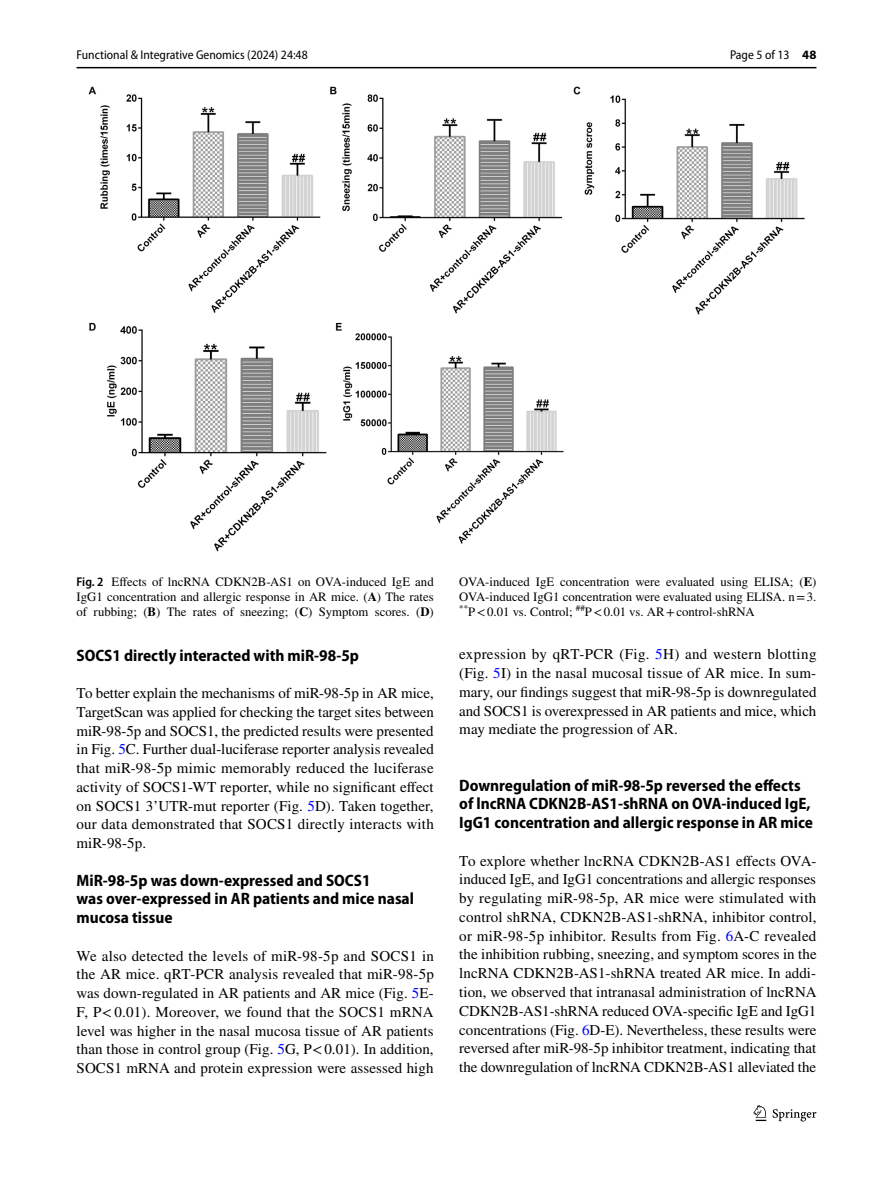
<style>
.page{position:relative;width:893px;height:1187px;background:#fff}
.page>*{position:absolute;margin:0;border:0;box-sizing:border-box;transform-origin:0 0}
.t1{font:700 semi-condensed 16.5px/18.8px "Myriad Pro";color:#000}
.t2{font:15px/18.8px "STIX";letter-spacing:.005em;color:#000;text-align:justify}
.t3{font:12.75px/15px "STIX";color:#000;text-align:justify}
.t4{font:semi-condensed 12.75px "Myriad Pro";color:#000}
.s1{font-weight:700;font-stretch:normal}
.s2{font-family:"Myriad Pro";font-weight:600;font-stretch:semi-condensed}
.s3{font-weight:700}
.s4{color:#00f}
</style>
<div class="page">
<hr style="left:77px;top:67px;width:739px;height:1px;background:#000">
<svg style="left:753px;top:1105px;width:13px;height:15px"></svg>
<svg style="left:773px;top:1109px;width:43px;height:12px"></svg>
<img style="left:89px;top:87px;width:715px;height:464px">
<p class="t4" style="left:77px;top:48px;width:233px">Functional &amp; Integrative Genomics (2024) 24:48</p>
<p class="t4" style="left:730px;top:48px;width:88px">Page 5 of 13 <span class="s1">48</span></p>
<p class="t3" style="left:77px;top:575px;width:359px"><span class="s2">Fig. 2</span> Effects of lncRNA CDKN2B-AS1 on OVA-induced IgE and IgG1 concentration and allergic response in AR mice. (<span class="s3">A</span>) The rates of rubbing; (<span class="s3">B</span>) The rates of sneezing; (<span class="s3">C</span>) Symptom scores. (<span class="s3">D</span>)</p>
<p class="t3" style="left:459px;top:575px;width:359px">OVA-induced IgE concentration were evaluated using ELISA; (<span class="s3">E</span>)<br>OVA-induced IgG1 concentration were evaluated using ELISA. n=3. <sup>**</sup>P&lt;0.01 vs. Control; <sup>##</sup>P&lt;0.01 vs. AR+control-shRNA</p>
<p class="t1" style="left:77px;top:645px;width:284px">SOCS1 directly interacted with miR‑98‑5p</p>
<p class="t2" style="left:77px;top:684px;width:359px">To better explain the mechanisms of miR-98-5p in AR mice, TargetScan was applied for checking the target sites between miR-98-5p and SOCS1, the predicted results were presented in Fig. <span class="s4">5</span>C. Further dual-luciferase reporter analysis revealed that miR-98-5p mimic memorably reduced the luciferase activity of SOCS1-WT reporter, while no significant effect on SOCS1 3’UTR-mut reporter (Fig. <span class="s4">5</span>D). Taken together, our data demonstrated that SOCS1 directly interacts with miR-98-5p.</p>
<p class="t1" style="left:77px;top:870px;width:339px">MiR‑98‑5p was down‑expressed and SOCS1<br>was over‑expressed in AR patients and mice nasal mucosa tissue</p>
<p class="t2" style="left:77px;top:947px;width:359px">We also detected the levels of miR-98-5p and SOCS1 in the AR mice. qRT-PCR analysis revealed that miR-98-5p was down-regulated in AR patients and AR mice (Fig. <span class="s4">5</span>E-F, P&lt;0.01). Moreover, we found that the SOCS1 mRNA level was higher in the nasal mucosa tissue of AR patients than those in control group (Fig. <span class="s4">5</span>G, P&lt;0.01). In addition, SOCS1 mRNA and protein expression were assessed high</p>
<p class="t2" style="left:459px;top:646px;width:359px">expression by qRT-PCR (Fig. <span class="s4">5</span>H) and western blotting (Fig. <span class="s4">5</span>I) in the nasal mucosal tissue of AR mice. In sum&shy;mary, our findings suggest that miR-98-5p is downregulated and SOCS1 is overexpressed in AR patients and mice, which may mediate the progression of AR.</p>
<p class="t1" style="left:459px;top:775px;width:355px">Downregulation of miR‑98‑5p reversed the effects of lncRNA CDKN2B‑AS1‑shRNA on OVA‑induced IgE,<br>IgG1 concentration and allergic response in AR mice</p>
<p class="t2" style="left:459px;top:852px;width:359px">To explore whether lncRNA CDKN2B-AS1 effects OVA&shy;induced IgE, and IgG1 concentrations and allergic responses by regulating miR-98-5p, AR mice were stimulated with control shRNA, CDKN2B-AS1-shRNA, inhibitor control, or miR-98-5p inhibitor. Results from Fig. <span class="s4">6</span>A-C revealed the inhibition rubbing, sneezing, and symptom scores in the lncRNA CDKN2B-AS1-shRNA treated AR mice. In addi&shy;tion, we observed that intranasal administration of lncRNA CDKN2B-AS1-shRNA reduced OVA-specific IgE and IgG1 concentrations (Fig. <span class="s4">6</span>D-E). Nevertheless, these results were reversed after miR-98-5p inhibitor treatment, indicating that the downregulation of lncRNA CDKN2B-AS1 alleviated the</p>
</div>
